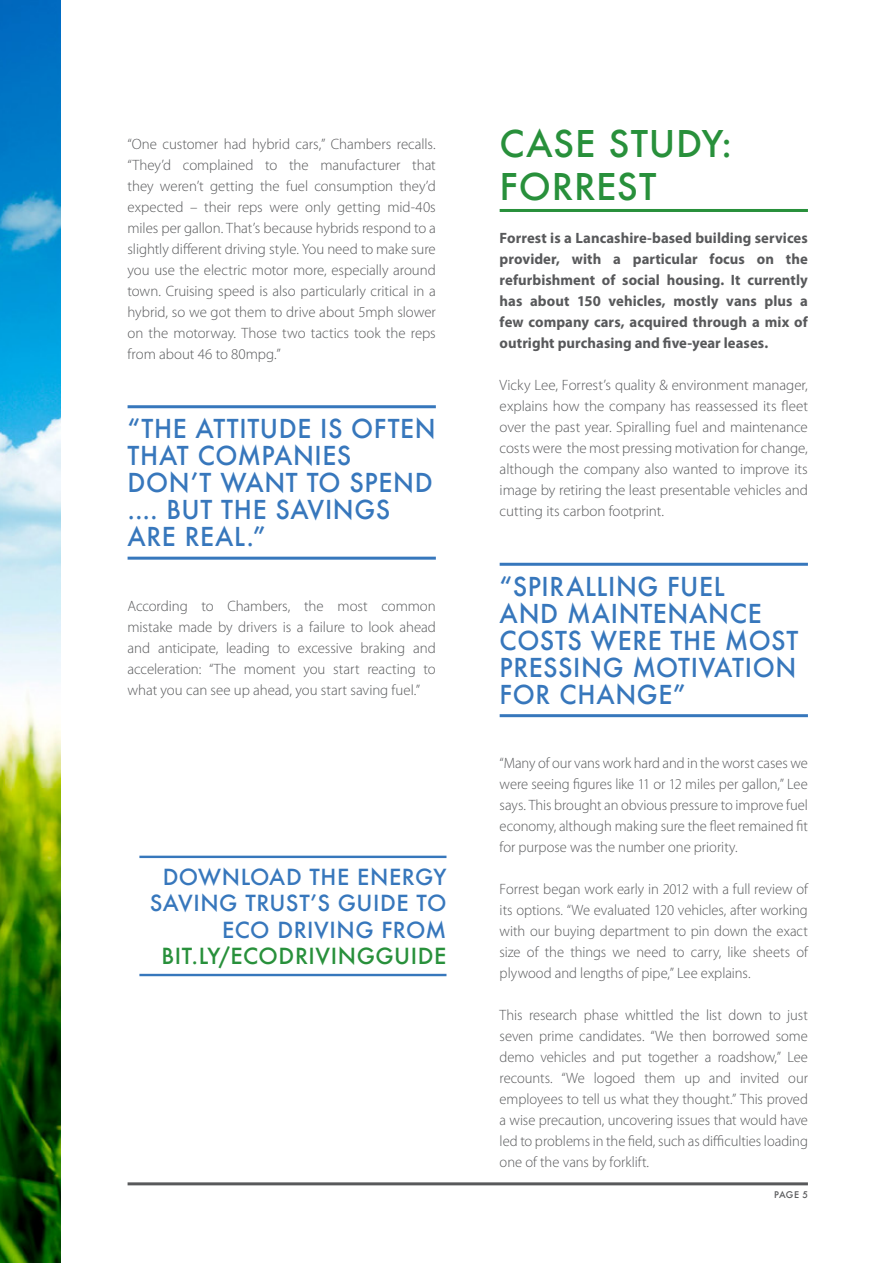
<style>
.page{position:relative;width:893px;height:1263px;background:#fff}
.page>*{position:absolute;margin:0;border:0;box-sizing:border-box;transform-origin:0 0}
.t1{font:500 36px/43.2px "Futura";letter-spacing:.025em;color:#28903b}
.t2{font:500 25.5px/27px "Futura";letter-spacing:.025em;color:#3777bc}
.t3{font:500 21.75px/26.1px "Futura";letter-spacing:.025em;color:#3777bc;text-align:right}
.t4{font:500 21.75px "Futura";letter-spacing:.025em;color:#28903b}
.t5{font:300 15px/21px "Myriad Pro";color:#58595b;text-align:justify}
.t6{font:700 15px/21px "Myriad Pro";letter-spacing:.005em;color:#58595b;text-align:justify}
.t7{font:500 9px "Futura";color:#58595b}
</style>
<div class="page">
<img style="left:0;top:0;width:61px;height:1263px">
<hr style="left:128px;top:405px;width:308px;height:3px;background:#3777bc">
<hr style="left:128px;top:557px;width:308px;height:3px;background:#3777bc">
<hr style="left:500px;top:209px;width:308px;height:3px;background:#28903b">
<hr style="left:500px;top:563px;width:308px;height:3px;background:#3777bc">
<hr style="left:500px;top:714px;width:308px;height:3px;background:#3777bc">
<hr style="left:128px;top:1182px;width:680px;height:3px;background:#58595b">
<hr style="left:139px;top:856px;width:307px;height:2px;background:#3777bc">
<hr style="left:139px;top:974px;width:307px;height:2px;background:#3777bc">
<p class="t5" style="left:128px;top:133px;width:310px">“One customer had hybrid cars,” Chambers recalls. “They’d complained to the manufacturer that they weren’t getting the fuel consumption they’d expected – their reps were only getting mid-40s miles per gallon. That’s because hybrids respond to a slightly different driving style. You need to make sure you use the electric motor more, especially around town. Cruising speed is also particularly critical in a hybrid, so we got them to drive about 5mph slower on the motorway. Those two tactics took the reps from about 46 to 80mpg.”</p>
<h2 class="t2" style="left:128px;top:415px;width:310px">“THE ATTITUDE IS OFTEN<br>THAT COMPANIES<br>DON’T WANT TO SPEND .... BUT THE SAVINGS<br>ARE REAL.”</h2>
<p class="t5" style="left:128px;top:595px;width:310px">According to Chambers, the most common mistake made by drivers is a failure to look ahead and anticipate, leading to excessive braking and acceleration: “The moment you start reacting to what you can see up ahead, you start saving fuel.”</p>
<h3 class="t3" style="left:150px;top:864px;width:298px">DOWNLOAD THE ENERGY<br>SAVING TRUST’S GUIDE TO<br>ECO DRIVING FROM</h3>
<h3 class="t4" style="left:161px;top:940px;width:287px">BIT.LY/ECODRIVINGGUIDE</h3>
<h1 class="t1" style="left:500px;top:122px;width:234px">CASE STUDY:<br>FORREST</h1>
<p class="t6" style="left:500px;top:227px;width:310px">Forrest is a Lancashire-based building services provider, with a particular focus on the refurbishment of social housing. It currently has about 150 vehicles, mostly vans plus a few company cars, acquired through a mix of outright purchasing and five-year leases.</p>
<p class="t5" style="left:500px;top:375px;width:310px">Vicky Lee, Forrest’s quality &amp; environment manager, explains how the company has reassessed its fleet over the past year. Spiralling fuel and maintenance costs were the most pressing motivation for change, although the company also wanted to improve its image by retiring the least presentable vehicles and cutting its carbon footprint.</p>
<h2 class="t2" style="left:500px;top:572px;width:300px">“SPIRALLING FUEL<br>AND MAINTENANCE<br>COSTS WERE THE MOST<br>PRESSING MOTIVATION<br>FOR CHANGE”</h2>
<p class="t5" style="left:500px;top:753px;width:310px">“Many of our vans work hard and in the worst cases we were seeing figures like 11 or 12 miles per gallon,” Lee says. This brought an obvious pressure to improve fuel economy, although making sure the fleet remained fit for purpose was the number one priority.</p>
<p class="t5" style="left:500px;top:879px;width:310px">Forrest began work early in 2012 with a full review of its options. “We evaluated 120 vehicles, after working with our buying department to pin down the exact size of the things we need to carry, like sheets of plywood and lengths of pipe,” Lee explains.</p>
<p class="t5" style="left:500px;top:1005px;width:310px">This research phase whittled the list down to just seven prime candidates. “We then borrowed some demo vehicles and put together a roadshow,” Lee recounts. “We logoed them up and invited our employees to tell us what they thought.” This proved a wise precaution, uncovering issues that would have led to problems in the field, such as difficulties loading one of the vans by forklift.</p>
<p class="t7" style="left:774px;top:1188px;width:13px">PAGE</p>
<p class="t7" style="left:802px;top:1188px;width:7px">5</p>
</div>
